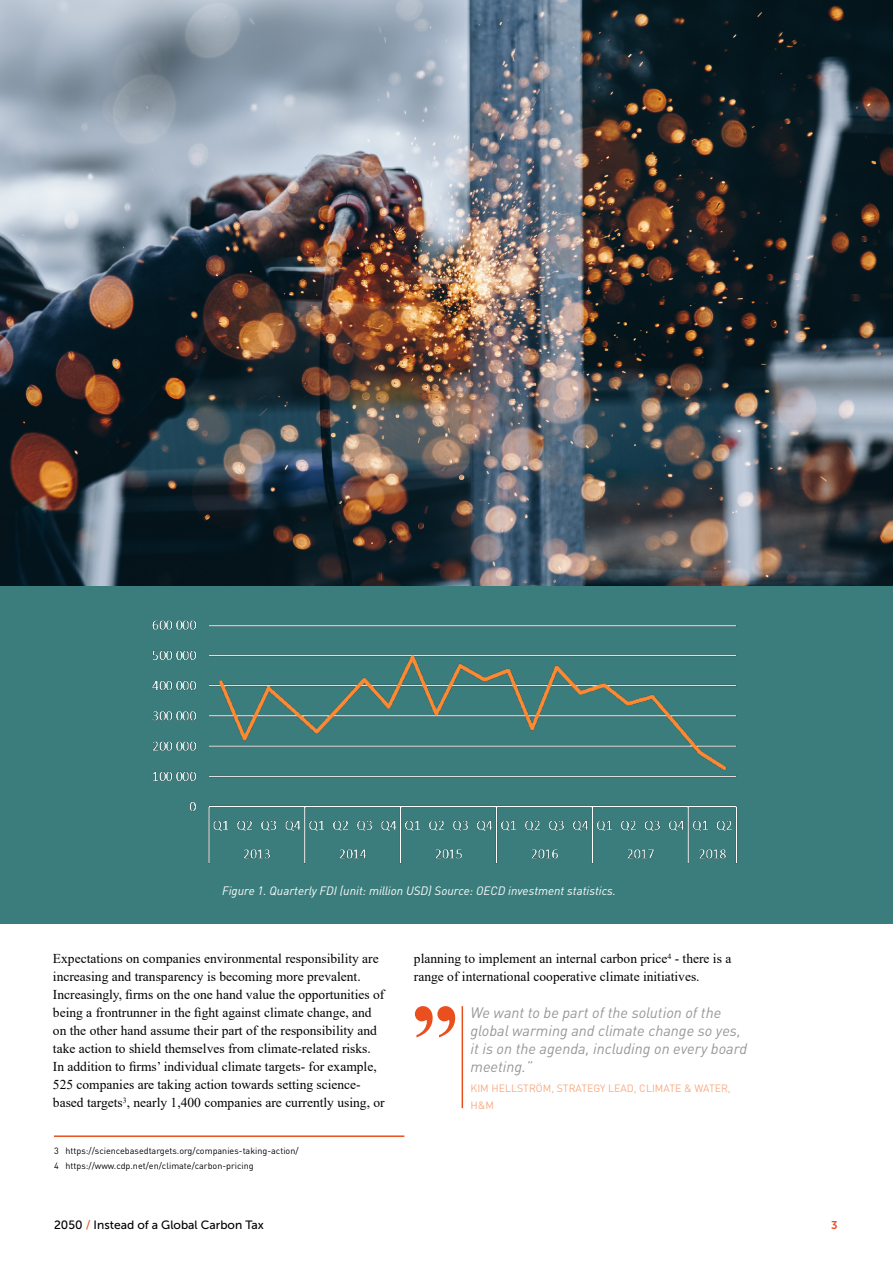
<style>
.page{position:relative;width:893px;height:1263px;background:#fff}
.page>*{position:absolute;margin:0;border:0;box-sizing:border-box;transform-origin:0 0}
.t1{font:700 96px "Times New Roman";color:#ea501d}
.t2{font:italic 15px/18px "DINOT";color:#969798}
.t3{font:13.5px/18px "Times New Roman";color:#000}
.t4{font:italic 12px "DINOT";color:#fff}
.t5{font:12px "Museo Sans 500";color:#000}
.t6{font:11.25px "Museo Sans 700";color:#ea501d}
.t7{font:10.5px/16.5px "DIN";color:#f8ab82}
.t8{font:9px/14.7px "DIN";color:#000}
.s1{color:#ea501d}
</style>
<div class="page">
<img style="left:0;top:0;width:893px;height:586px">
<hr style="left:462px;top:1006px;width:1px;height:102px;background:#ea501d">
<div style="left:0;top:586px;width:893px;height:338px;background:#3b7d7d"></div>
<img style="left:152px;top:620px;width:586px;height:244px">
<hr style="left:54px;top:1135px;width:350px;height:2px;background:#ea501d">
<p class="t4" style="left:222px;top:883px;width:395px">Figure 1. Quarterly FDI (unit: million USD) Source: OECD investment statistics.</p>
<p class="t3" style="left:53px;top:949px;width:333px">Expectations on companies environmental responsibility are increasing and transparency is becoming more prevalent.<br>Increasingly, firms on the one hand value the opportunities of being a frontrunner in the fight against climate change, and on the other hand assume their part of the responsibility and take action to shield themselves from climate-related risks.<br>In addition to firms’ individual climate targets- for example, 525 companies are taking action towards setting science&shy;based targets<sup>3</sup>, nearly 1,400 companies are currently using, or</p>
<p class="t3" style="left:414px;top:949px;width:319px">planning to implement an internal carbon price<sup>4</sup> - there is a range of international cooperative climate initiatives.</p>
<p class="t8" style="left:54px;top:1143px;width:246px">3 https://sciencebasedtargets.org/companies-taking-action/<br>4 https://www.cdp.net/en/climate/carbon-pricing</p>
<h1 class="t1" style="left:411px;top:970px;width:49px">”</h1>
<p class="t2" style="left:470px;top:1003px;width:278px">We want to be part of the solution of the global warming and climate change so yes, it is on the agenda, including on every board meeting.”</p>
<p class="t7" style="left:470px;top:1080px;width:262px">KIM HELLSTRÖM, STRATEGY LEAD, CLIMATE &amp; WATER,<br>H&amp;M</p>
<p class="t5" style="left:54px;top:1219px;width:211px">2050 <span class="s1">/</span> Instead of a Global Carbon Tax</p>
<p class="t6" style="left:831px;top:1219px;width:8px">3</p>
</div>
